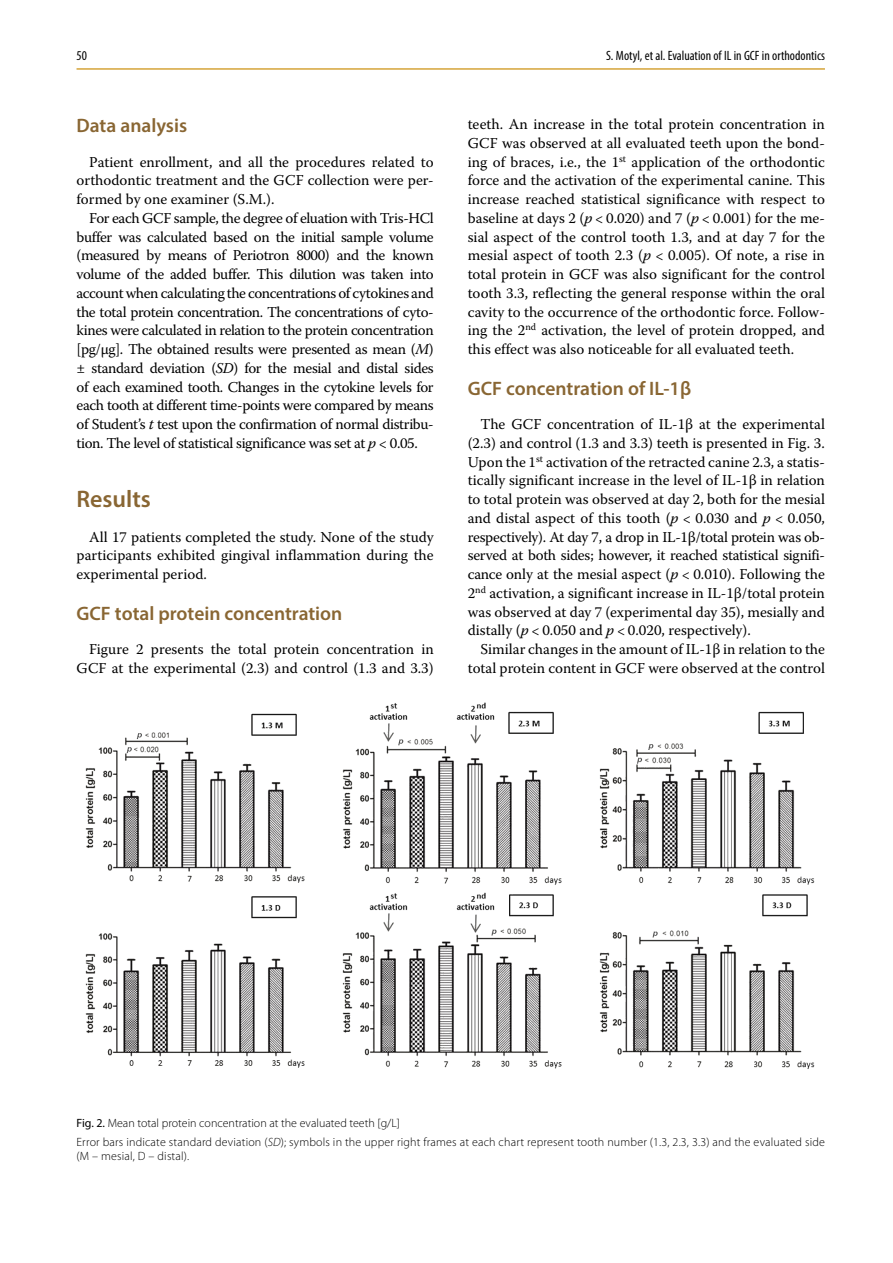
<style>
.page{position:relative;width:893px;height:1263px;background:#fff}
.page>*{position:absolute;margin:0;border:0;box-sizing:border-box;transform-origin:0 0}
.t1{font:600 24px "Myriad Pro";color:#896633}
.t2{font:600 19.5px "Myriad Pro";color:#896633}
.t3{font:15px/18.8px "Warnock Pro";color:#000;text-align:justify}
.t4{font:condensed 13.5px "Myriad Pro";color:#000}
.t5{font:300 12px/18.6px "Myriad Pro";letter-spacing:.015em;color:#000}
.s1{font-style:italic}
.s2{font-weight:400}
</style>
<div class="page">
<hr style="left:77px;top:68px;width:748px;height:2px;background:#d5a439">
<img style="left:85px;top:702px;width:730px;height:367px">
<p class="t4" style="left:77px;top:47px;width:12px">50</p>
<p class="t4" style="left:606px;top:47px;width:220px">S. Motyl, et al. Evaluation of IL in GCF in orthodontics</p>
<h2 class="t2" style="left:77px;top:113px;width:112px">Data analysis</h2>
<p class="t3" style="left:77px;top:152px;width:359px;text-indent:13px">Patient enrollment, and all the procedures related to orthodontic treatment and the GCF collection were per&shy;formed by one examiner (S.M.).</p>
<p class="t3" style="left:77px;top:208px;width:359px;text-indent:13px">For each GCF sample, the degree of eluation with Tris-HCl buffer was calculated based on the initial sample volume (measured by means of Periotron 8000) and the known volume of the added buffer. This dilution was taken into account when calculating the concentrations of cytokines and the total protein concentration. The concentrations of cyto&shy;kines were calculated in relation to the protein concentration [pg/µg]. The obtained results were presented as mean (<span class="s1">M</span>) ± standard deviation (<span class="s1">SD</span>) for the mesial and distal sides of each examined tooth. Changes in the cytokine levels for each tooth at different time-points were compared by means of Student’s <span class="s1">t</span> test upon the confirmation of normal distribu&shy;tion. The level of statistical significance was set at <span class="s1">p</span> &lt; 0.05.</p>
<h1 class="t1" style="left:77px;top:484px;width:76px">Results</h1>
<p class="t3" style="left:77px;top:527px;width:359px;text-indent:13px">All 17 patients completed the study. None of the study participants exhibited gingival inflammation during the experimental period.</p>
<h2 class="t2" style="left:77px;top:601px;width:267px">GCF total protein concentration</h2>
<p class="t3" style="left:77px;top:639px;width:359px;text-align:right">Figure 2 presents the total protein concentration in<br>GCF at the experimental (2.3) and control (1.3 and 3.3)</p>
<p class="t3" style="left:468px;top:114px;width:359px">teeth. An increase in the total protein concentration in GCF was observed at all evaluated teeth upon the bond&shy;ing of braces, i.e., the 1<sup>st</sup> application of the orthodontic force and the activation of the experimental canine. This increase reached statistical significance with respect to baseline at days 2 (<span class="s1">p</span> &lt; 0.020) and 7 (<span class="s1">p</span> &lt; 0.001) for the me&shy;sial aspect of the control tooth 1.3, and at day 7 for the mesial aspect of tooth 2.3 (<span class="s1">p</span> &lt; 0.005). Of note, a rise in total protein in GCF was also significant for the control tooth 3.3, reflecting the general response within the oral cavity to the occurrence of the orthodontic force. Follow&shy;ing the 2<sup>nd</sup> activation, the level of protein dropped, and this effect was also noticeable for all evaluated teeth.</p>
<h2 class="t2" style="left:468px;top:376px;width:225px">GCF concentration of IL‑1β</h2>
<p class="t3" style="left:468px;top:414px;width:359px;text-indent:13px">The GCF concentration of IL‑1β at the experimental (2.3) and control (1.3 and 3.3) teeth is presented in Fig. 3.<br>Upon the 1<sup>st</sup> activation of the retracted canine 2.3, a statis&shy;tically significant increase in the level of IL‑1β in relation to total protein was observed at day 2, both for the mesial and distal aspect of this tooth (<span class="s1">p</span> &lt; 0.030 and <span class="s1">p</span> &lt; 0.050, respectively). At day 7, a drop in IL‑1β/total protein was ob&shy;served at both sides; however, it reached statistical signifi&shy;cance only at the mesial aspect (<span class="s1">p</span> &lt; 0.010). Following the 2<sup>nd</sup> activation, a significant increase in IL‑1β/total protein was observed at day 7 (experimental day 35), mesially and distally (<span class="s1">p</span> &lt; 0.050 and <span class="s1">p</span> &lt; 0.020, respectively).</p>
<p class="t3" style="left:468px;top:639px;width:359px;text-align:right">Similar changes in the amount of IL‑1β in relation to the total protein content in GCF were observed at the control</p>
<p class="t5" style="left:77px;top:1114px;width:750px"><span class="s2">Fig. 2.</span> Mean total protein concentration at the evaluated teeth [g/L]<br>Error bars indicate standard deviation (<span class="s1">SD</span>); symbols in the upper right frames at each chart represent tooth number (1.3, 2.3, 3.3) and the evaluated side</p>
<p class="t5" style="left:77px;top:1147px;width:114px">(M – mesial, D – distal).</p>
</div>
